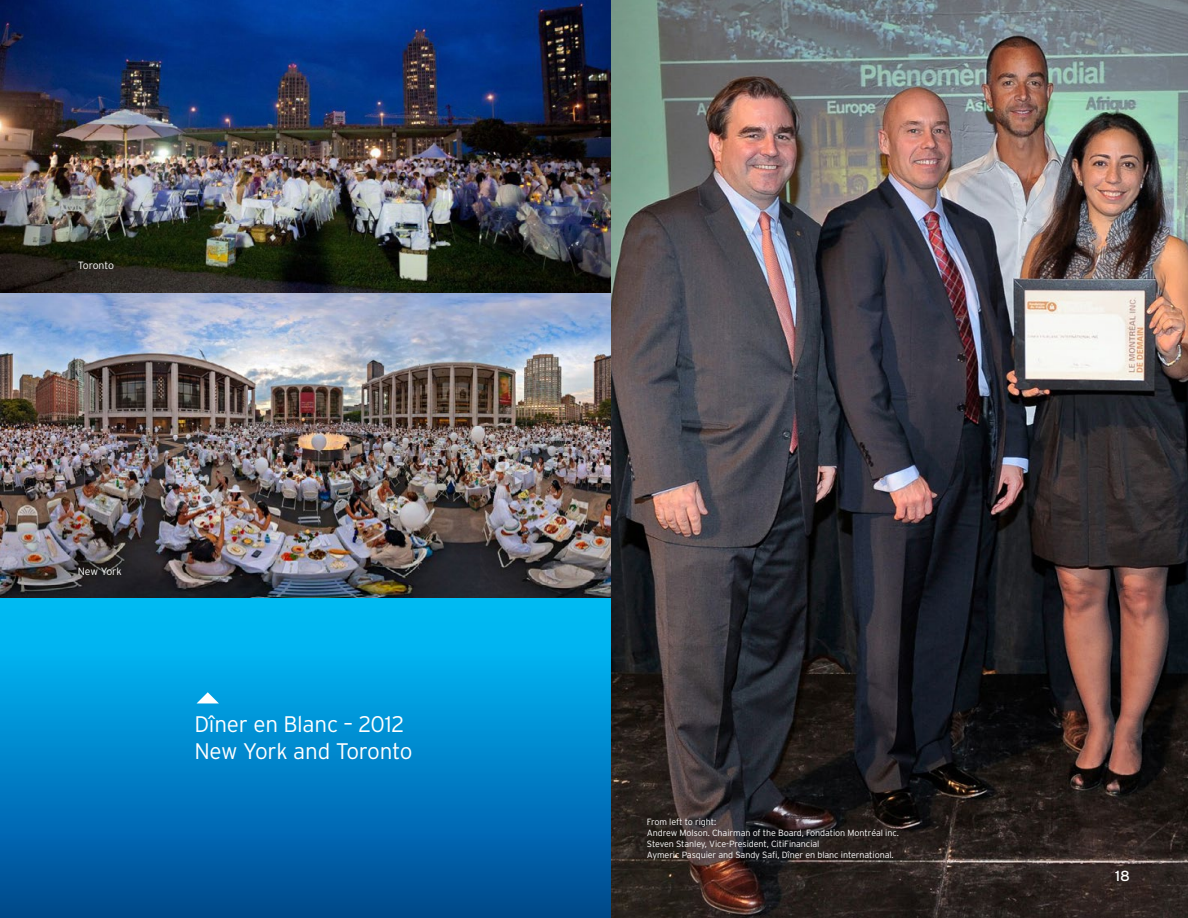
<style>
.page{position:relative;width:1188px;height:918px;background:#fff}
.page>*{position:absolute;margin:0;border:0;box-sizing:border-box;transform-origin:0 0}
.t1{font:300 22.5px/27px "Interstate";letter-spacing:-.01em;color:#fff}
.t2{font:14.7px "Interstate";color:#fff}
.t3{font:300 10.5px "Interstate";letter-spacing:-.01em;color:#fff}
.t4{font:300 9px/10.8px "Interstate";letter-spacing:-.01em;color:#fff}
</style>
<div class="page">
<div style="left:0;top:579px;width:635px;height:339px;background:linear-gradient(to bottom,#00cbff,#004792)"></div>
<img style="left:0;top:0;width:611px;height:293px">
<img style="left:0;top:293px;width:611px;height:305px">
<img style="left:611px;top:0;width:577px;height:918px">
<svg style="left:197px;top:692px;width:22px;height:11px"></svg>
<p class="t3" style="left:78px;top:259px;width:38px">Toronto</p>
<p class="t3" style="left:78px;top:565px;width:46px">New York</p>
<h1 class="t1" style="left:194px;top:711px;width:220px">Dîner en Blanc – 2012<br>New York and Toronto</h1>
<p class="t4" style="left:647px;top:816px;width:254px">From left to right:<br>Andrew Molson. Chairman of the Board, Fondation Montréal inc.<br>Steven Stanley, Vice-President, CitiFinancial<br>Aymeric Pasquier and Sandy Safi, Dîner en blanc international.</p>
<h2 class="t2" style="left:1115px;top:868px;width:16px">18</h2>
</div>
